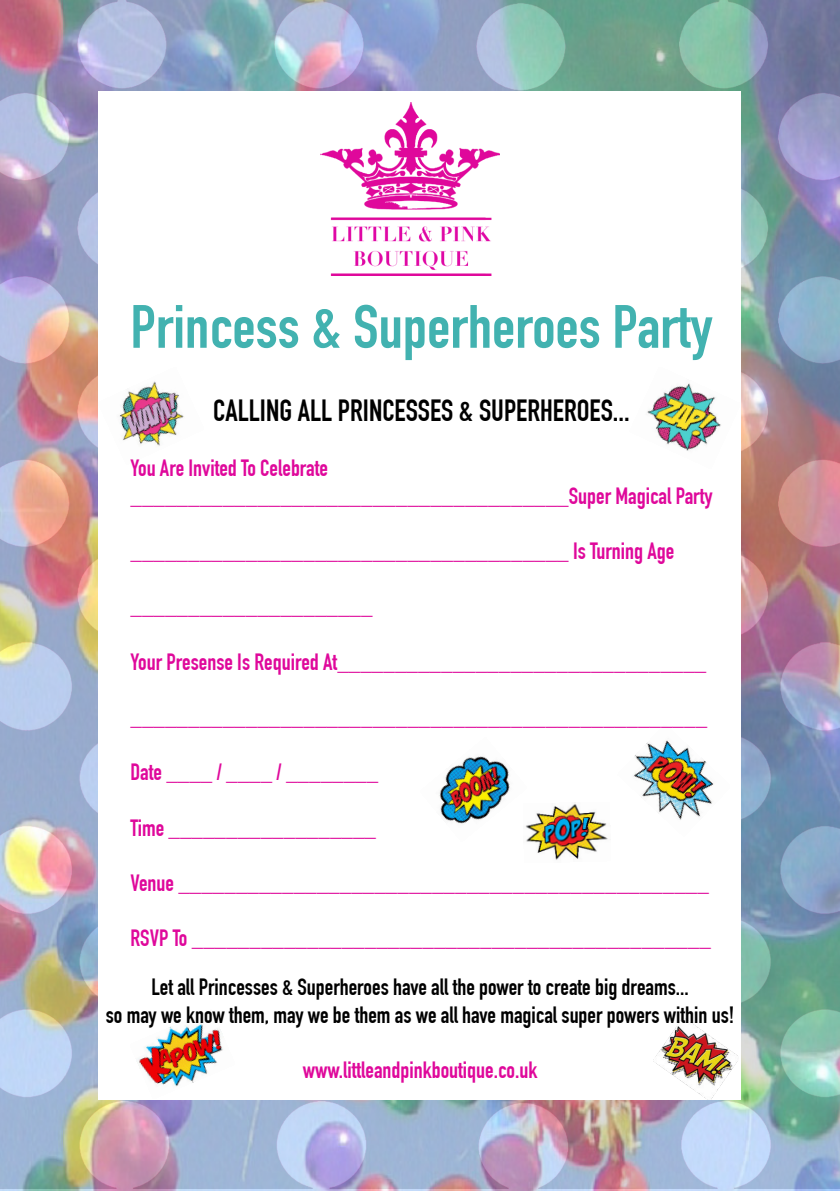
<style>
.page{position:relative;width:840px;height:1191px;background:#fff}
.page>*{position:absolute;margin:0;border:0;box-sizing:border-box;transform-origin:0 0}
.t1{font:700 60px "DIN Condensed";color:#42b2b0;scale:1.04 1}
.t2{font:700 30px "DIN Condensed";color:#000}
.t3{font:700 23px/27.6px "DIN Condensed";color:#df089b}
.t4{font:700 23px/27.6px "DIN Condensed";color:#000;text-align:center}
</style>
<div class="page">
<div style="left:0;top:0;width:839px;height:1190px;background:#bfbfbf;opacity:.5"></div>
<div style="left:98px;top:92px;width:641px;height:1007px;background:#fff"></div>
<img style="left:119px;top:381px;width:65px;height:65px">
<img style="left:439px;top:756px;width:71px;height:68px">
<img style="left:138px;top:1023px;width:85px;height:64px">
<img style="left:647px;top:383px;width:74px;height:68px">
<img style="left:633px;top:740px;width:81px;height:80px">
<img style="left:653px;top:1018px;width:85px;height:81px">
<svg style="left:320px;top:102px;width:179px;height:174px"></svg>
<img style="left:525px;top:804px;width:83px;height:56px">
<h1 class="t1" style="left:130px;top:305px;width:561px">Princess &amp; Superheroes Party</h1>
<h2 class="t2" style="left:213px;top:399px;width:417px">CALLING ALL PRINCESSES &amp; SUPERHEROES...</h2>
<p class="t3" style="left:130px;top:457px;width:583px">You Are Invited To Celebrate ______________________________________Super Magical Party</p>
<p class="t3" style="left:130px;top:540px;width:545px">______________________________________ Is Turning Age</p>
<p class="t3" style="left:130px;top:595px;width:243px">_____________________</p>
<p class="t3" style="left:130px;top:651px;width:577px">Your Presense Is Required At________________________________</p>
<p class="t3" style="left:130px;top:706px;width:578px">__________________________________________________</p>
<p class="t3" style="left:130px;top:761px;width:249px">Date ____ / ____ / ________</p>
<p class="t3" style="left:130px;top:817px;width:247px">Time __________________</p>
<p class="t3" style="left:130px;top:872px;width:579px">Venue ______________________________________________</p>
<p class="t3" style="left:130px;top:927px;width:581px">RSVP To _____________________________________________</p>
<p class="t4" style="left:106px;top:976px;width:629px">Let all Princesses &amp; Superheroes have all the power to create big dreams...<br>so may we know them, may we be them as we all have magical super powers within us!</p>
<p class="t3" style="left:302px;top:1059px;width:236px">www.littleandpinkboutique.co.uk</p>
</div>
